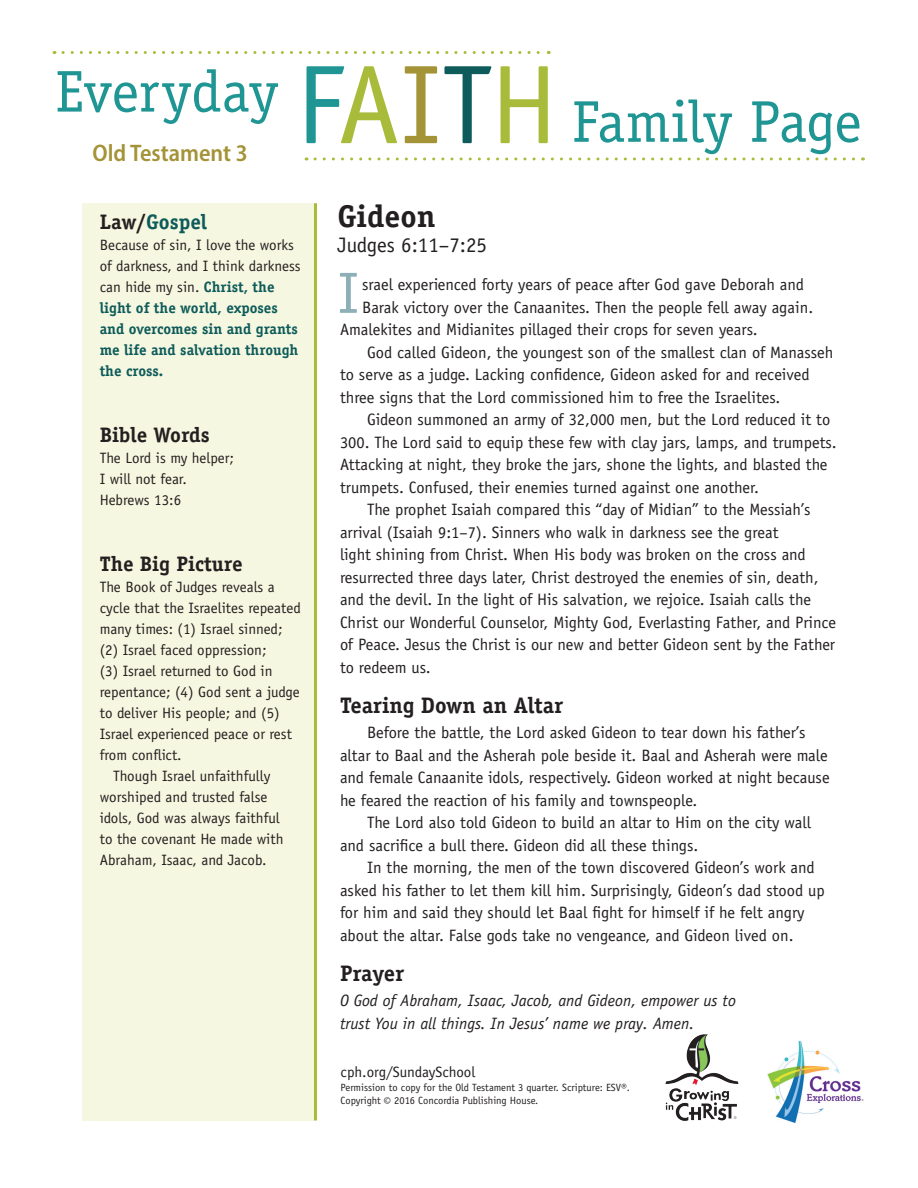
<style>
.page{position:relative;width:918px;height:1188px;background:#fff}
.page>*{position:absolute;margin:0;border:0;box-sizing:border-box;transform-origin:0 0}
.t1{font:58.95px "Officina Serif Std";letter-spacing:-.005em;color:#1f9594}
.body1{font:58.35px "Officina Serif Std";color:#8dafb8}
.t2{font:700 31.5px "Officina Serif Std";color:#231f20}
.t3{font:600 semi-condensed 24px "Myriad Pro";color:#a49337}
.t4{font:700 22.5px "Officina Serif Std";color:#231f20}
.t5{font:700 21px "Officina Serif Std";color:#231f20}
.body5{font:21px "Officina Sans Std";color:#231f20}
.t6{font:700 21px "Officina Serif Std";color:#0d5b5a}
.body2{font:16.5px/22.5px "Officina Sans Std";color:#231f20}
.body1-2{font:16.5px "Officina Sans Std";color:#231f20}
.body3{font:italic 16.5px/22.5px "Officina Sans Std";color:#231f20}
.body4{font:15px/21px "Officina Sans Std";color:#231f20}
.body4-2{font:700 15px/21px "Officina Serif Std";color:#0d5b5a}
.creditline{font:15px "Officina Sans Std";color:#231f20}
.creditline-2{font:10.5px "Officina Sans Std";color:#231f20}
.s1{font-family:"Officina Sans Std";font-size:112.2px}
.s2{font-family:"Officina Sans Std";font-size:112.2px;color:#a9bb3a}
.s3{font-family:"Officina Sans Std";font-size:112.2px;color:#a49337}
.s4{font-family:"Officina Sans Std";font-size:112.2px;color:#0d5b5a}
.s5{color:#231f20}
.s6{font-family:"Officina Sans Std";font-weight:400;color:#231f20}
.s7{font-family:"Myriad Pro"}
</style>
<div class="page">
<img style="left:665px;top:1034px;width:74px;height:87px">
<img style="left:767px;top:1041px;width:97px;height:82px">
<div style="left:82px;top:203px;width:233px;height:917px;background:#f6f7e0"></div>
<hr style="left:314px;top:203px;width:3px;height:917px;background:#a9bb3a">
<svg style="left:315px;top:157px;width:548px;height:3px"></svg>
<svg style="left:63px;top:51px;width:486px;height:3px"></svg>
<p class="t1" style="left:55px;top:57px;width:505px">Everyday <span class="s1">F</span><span class="s2">A</span><span class="s3">I</span><span class="s4">T</span><span class="s2">H</span></p>
<p class="t3" style="left:93px;top:138px;width:157px">Old Testament 3</p>
<p class="t1" style="left:572px;top:87px;width:291px">Family Page</p>
<p class="t6" style="left:100px;top:209px;width:109px"><span class="s5">Law/</span>Gospel</p>
<p class="body4-2" style="left:100px;top:235px;width:202px"><span class="s6">Because of sin, I love the works of darkness, and I think darkness can hide my sin.</span> Christ, the light of the world, exposes and overcomes sin and grants me life and salvation through the cross.</p>
<p class="t5" style="left:100px;top:422px;width:112px">Bible Words</p>
<p class="body4" style="left:100px;top:448px;width:136px">The Lord is my helper;<br>I will not fear.</p>
<p class="body4" style="left:100px;top:490px;width:83px">Hebrews 13:6</p>
<p class="t5" style="left:100px;top:551px;width:144px">The Big Picture</p>
<p class="body4" style="left:100px;top:577px;width:203px">The Book of Judges reveals a cycle that the Israelites repeated many times: (1) Israel sinned; (2) Israel faced oppression;<br>(3) Israel returned to God in repentance; (4) God sent a judge to deliver His people; and (5)<br>Israel experienced peace or rest from conflict.</p>
<p class="body4" style="left:100px;top:766px;width:185px;text-indent:13px">Though Israel unfaithfully worshiped and trusted false idols, God was always faithful to the covenant He made with<br>Abraham, Isaac, and Jacob.</p>
<p class="t2" style="left:337px;top:196px;width:100px">Gideon</p>
<p class="body5" style="left:337px;top:233px;width:151px">Judges 6:11–7:25</p>
<p class="body1" style="left:339px;top:259px;width:21px">I</p>
<p class="body1-2" style="left:362px;top:275px;width:443px">srael experienced forty years of peace after God gave Deborah and</p>
<p class="body1-2" style="left:362px;top:298px;width:453px">Barak victory over the Canaanites. Then the people fell away again.</p>
<p class="body1-2" style="left:340px;top:320px;width:419px">Amalekites and Midianites pillaged their crops for seven years.</p>
<p class="body2" style="left:340px;top:341px;width:495px;text-indent:27px">God called Gideon, the youngest son of the smallest clan of Manasseh to serve as a judge. Lacking confidence, Gideon asked for and received three signs that the Lord commissioned him to free the Israelites.</p>
<p class="body2" style="left:340px;top:409px;width:498px;text-indent:27px">Gideon summoned an army of 32,000 men, but the Lord reduced it to 300. The Lord said to equip these few with clay jars, lamps, and trumpets.<br>Attacking at night, they broke the jars, shone the lights, and blasted the trumpets. Confused, their enemies turned against one another.</p>
<p class="body2" style="left:340px;top:499px;width:498px;text-indent:27px">The prophet Isaiah compared this “day of Midian” to the Messiah’s arrival (Isaiah 9:1–7). Sinners who walk in darkness see the great<br>light shining from Christ. When His body was broken on the cross and resurrected three days later, Christ destroyed the enemies of sin, death, and the devil. In the light of His salvation, we rejoice. Isaiah calls the Christ our Wonderful Counselor, Mighty God, Everlasting Father, and Prince of Peace. Jesus the Christ is our new and better Gideon sent by the Father to redeem us.</p>
<p class="t4" style="left:340px;top:692px;width:225px">Tearing Down an Altar</p>
<p class="body2" style="left:340px;top:721px;width:491px;text-indent:27px">Before the battle, the Lord asked Gideon to tear down his father’s altar to Baal and the Asherah pole beside it. Baal and Asherah were male and female Canaanite idols, respectively. Gideon worked at night because he feared the reaction of his family and townspeople.</p>
<p class="body2" style="left:340px;top:811px;width:472px;text-indent:27px">The Lord also told Gideon to build an altar to Him on the city wall and sacrifice a bull there. Gideon did all these things.</p>
<p class="body2" style="left:340px;top:856px;width:486px;text-indent:27px">In the morning, the men of the town discovered Gideon’s work and asked his father to let them kill him. Surprisingly, Gideon’s dad stood up for him and said they should let Baal fight for himself if he felt angry about the altar. False gods take no vengeance, and Gideon lived on.</p>
<p class="t4" style="left:340px;top:960px;width:66px">Prayer</p>
<p class="body3" style="left:340px;top:989px;width:398px">O God of Abraham, Isaac, Jacob, and Gideon, empower us to trust You in all things. In Jesus’ name we pray. Amen.</p>
<p class="creditline" style="left:341px;top:1063px;width:136px">cph.org/SundaySchool</p>
<p class="creditline-2" style="left:341px;top:1081px;width:291px">Permission to copy for the Old Testament 3 quarter. Scripture: ESV®.</p>
<p class="creditline-2" style="left:341px;top:1094px;width:199px">Copyright <span class="s7">©</span> 2016 Concordia Publishing House.</p>
</div>
